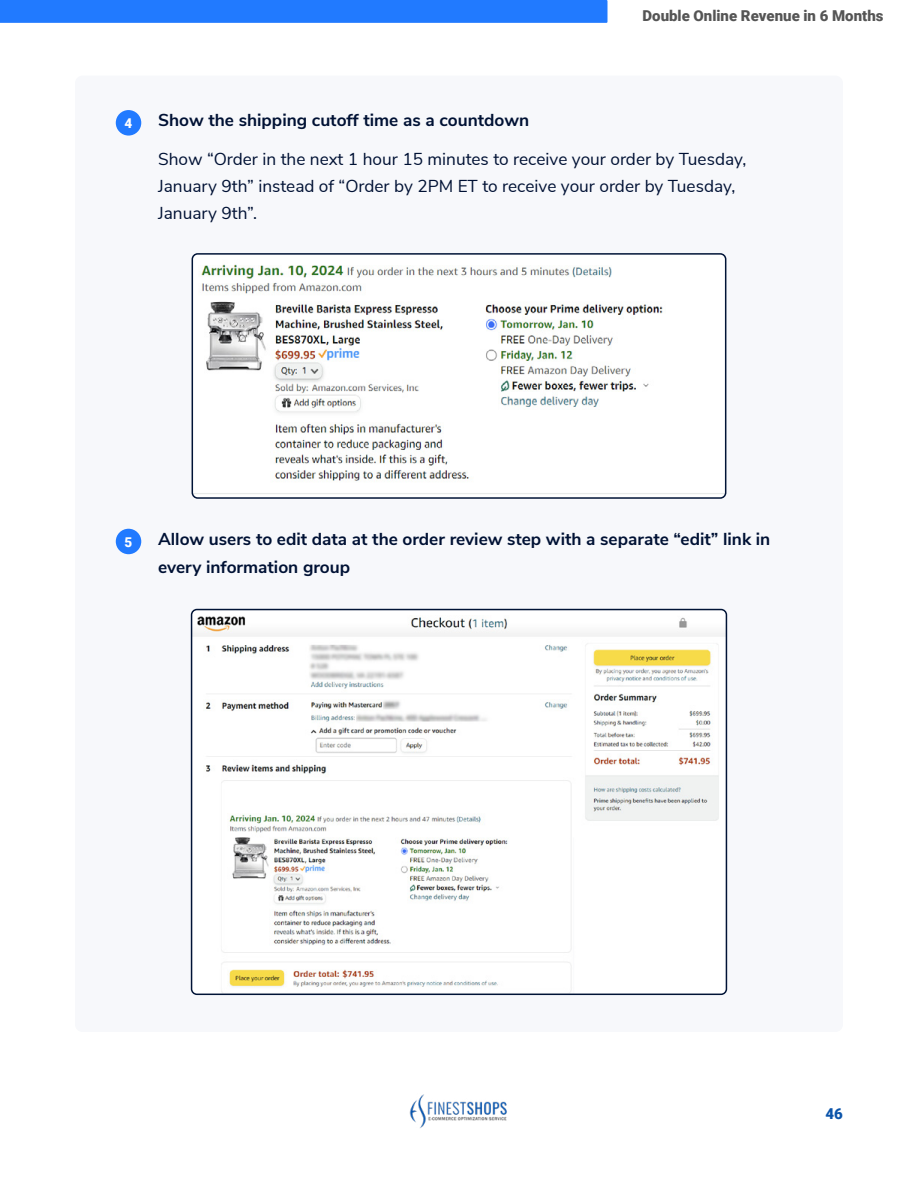
<style>
.page{position:relative;width:918px;height:1188px;background:#fff}
.page>*{position:absolute;margin:0;border:0;box-sizing:border-box;transform-origin:0 0}
.t1{font:17.25px/27px "Nunito Sans";color:#001134}
.t2{font:700 17.25px/28.5px "Nunito Sans";color:#001134}
.t3{font:900 15px "Roboto";color:#555}
.t4{font:900 15px "Roboto";color:#0b54aa}
.t5{font:900 13.5px "Roboto";color:#fefefe}
</style>
<div class="page">
<div style="left:0;top:0;width:607px;height:23px;background:#217aff"></div>
<img style="left:409px;top:1094px;width:98px;height:34px">
<div style="left:75px;top:76px;width:768px;height:956px;background:#f7f8fb;border-radius:8px"></div>
<div style="left:116px;top:110px;width:25px;height:26px;background:#217aff;border-radius:50%"></div>
<div style="left:116px;top:529px;width:25px;height:25px;background:#217aff;border-radius:50%"></div>
<img style="left:192px;top:254px;width:534px;height:244px">
<div style="left:192px;top:253px;width:534px;height:246px;border:2px solid #001336;border-radius:5px"></div>
<img style="left:192px;top:610px;width:534px;height:384px">
<div style="left:191px;top:609px;width:536px;height:386px;border:2px solid #001336;border-radius:5px"></div>
<p class="t3" style="left:643px;top:5px;width:242px">Double Online Revenue in 6 Months</p>
<p class="t5" style="left:124px;top:114px;width:9px">4</p>
<p class="t2" style="left:158px;top:105px;width:373px">Show the shipping cutoff time as a countdown</p>
<p class="t1" style="left:158px;top:145px;width:590px">Show “Order in the next 1 hour 15 minutes to receive your order by Tuesday,<br>January 9th” instead of “Order by 2PM ET to receive your order by Tuesday,<br>January 9th”.</p>
<p class="t5" style="left:124px;top:533px;width:9px">5</p>
<p class="t2" style="left:158px;top:523px;width:614px">Allow users to edit data at the order review step with a separate “edit” link in every information group</p>
<p class="t4" style="left:826px;top:1103px;width:19px">46</p>
</div>
